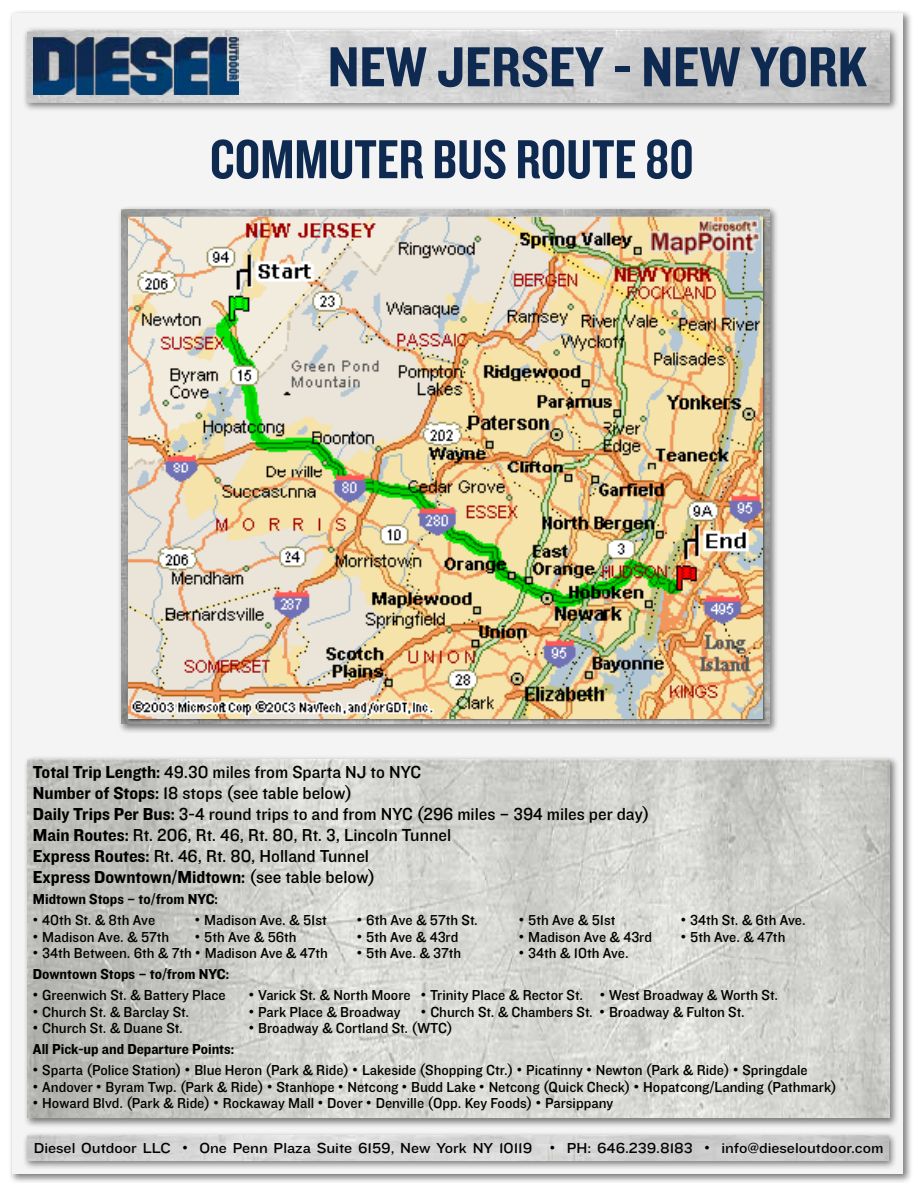
<style>
.page{position:relative;width:918px;height:1188px;background:#fff}
.page>*{position:absolute;margin:0;border:0;box-sizing:border-box;transform-origin:0 0}
.t1{font:58.5px "Knockout HTF50 Welterweight";color:#0e2a50}
.t2{font:57px "Knockout HTF49 Liteweight";color:#0e2a50}
.t3{font:18px/21px "Knockout HTF31 Junior Middlewt";color:#000}
.t4{font:18px "Knockout HTF51 Middleweight";color:#000}
.t5{font:15px "Knockout HTF31 Junior Middlewt";color:#000}
.t6{font:15px "Knockout HTF32 Junior Cruiserwt";color:#000}
.t7{font:15px "Knockout HTF51 Middleweight";color:#000}
.s1{font-family:"Knockout HTF51 Middleweight"}
.s2{font-family:"Knockout HTF31 Junior Middlewt"}
.s3{font-family:"Arial"}
</style>
<div class="page">
<div style="left:8px;top:9px;width:905px;height:1176px;background:#000;opacity:.5"></div>
<div style="left:12px;top:14px;width:891px;height:1160px;background:#f4f4f4"></div>
<div style="left:22px;top:1131px;width:876px;height:39px;background:#000;opacity:.5"></div>
<img style="left:27px;top:1136px;width:861px;height:24px">
<div style="left:22px;top:26px;width:877px;height:86px;background:#000;opacity:.5"></div>
<img style="left:27px;top:31px;width:863px;height:71px">
<img style="left:34px;top:36px;width:204px;height:59px">
<div style="left:117px;top:205px;width:662px;height:529px;background:#000;opacity:.5"></div>
<img style="left:121px;top:209px;width:648px;height:515px">
<img style="left:128px;top:217px;width:634px;height:501px">
<div style="left:23px;top:755px;width:877px;height:373px;background:#000;opacity:.5"></div>
<img style="left:27px;top:759px;width:863px;height:359px">
<h1 class="t1" style="left:328px;top:36px;width:541px">NEW JERSEY - NEW YORK</h1>
<h2 class="t2" style="left:210px;top:130px;width:486px">COMMUTER BUS ROUTE 80</h2>
<p class="t3" style="left:33px;top:762px;width:618px"><span class="s1">Total Trip Length:</span> 49.30 miles from Sparta NJ to NYC<br><span class="s1">Number of Stops:</span> 18 stops (see table below)<br><span class="s1">Daily Trips Per Bus:</span> 3-4 round trips to and from NYC (296 miles – 394 miles per day)<br><span class="s1">Main Routes:</span> Rt. 206, Rt. 46, Rt. 80, Rt. 3, Lincoln Tunnel<br><span class="s1">Express Routes:</span> Rt. 46, Rt. 80, Holland Tunnel</p>
<p class="t4" style="left:33px;top:868px;width:344px">Express Downtown/Midtown: <span class="s2">(see table below)</span></p>
<p class="t7" style="left:33px;top:891px;width:187px">Midtown Stops – to/from NYC:</p>
<p class="t5" style="left:33px;top:912px;width:124px"><span class="s3">•</span> 40th St. &amp; 8th Ave</p>
<p class="t5" style="left:195px;top:912px;width:133px"><span class="s3">•</span> Madison Ave. &amp; 51st</p>
<p class="t5" style="left:357px;top:912px;width:122px"><span class="s3">•</span> 6th Ave &amp; 57th St.</p>
<p class="t5" style="left:519px;top:912px;width:98px"><span class="s3">•</span> 5th Ave &amp; 51st</p>
<p class="t5" style="left:681px;top:912px;width:126px"><span class="s3">•</span> 34th St. &amp; 6th Ave.</p>
<p class="t5" style="left:33px;top:929px;width:138px"><span class="s3">•</span> Madison Ave. &amp; 57th</p>
<p class="t5" style="left:195px;top:929px;width:103px"><span class="s3">•</span> 5th Ave &amp; 56th</p>
<p class="t5" style="left:357px;top:929px;width:103px"><span class="s3">•</span> 5th Ave &amp; 43rd</p>
<p class="t5" style="left:519px;top:929px;width:135px"><span class="s3">•</span> Madison Ave &amp; 43rd</p>
<p class="t5" style="left:681px;top:929px;width:106px"><span class="s3">•</span> 5th Ave. &amp; 47th</p>
<p class="t5" style="left:33px;top:945px;width:297px"><span class="s3">•</span> 34th Between. 6th &amp; 7th <span class="s3">•</span> Madison Ave &amp; 47th</p>
<p class="t5" style="left:357px;top:945px;width:106px"><span class="s3">•</span> 5th Ave. &amp; 37th</p>
<p class="t5" style="left:519px;top:945px;width:111px"><span class="s3">•</span> 34th &amp; 10th Ave.</p>
<p class="t7" style="left:33px;top:966px;width:198px">Downtown Stops – to/from NYC:</p>
<p class="t5" style="left:33px;top:987px;width:194px"><span class="s3">•</span> Greenwich St. &amp; Battery Place</p>
<p class="t5" style="left:249px;top:987px;width:531px"><span class="s3">•</span> Varick St. &amp; North Moore <span class="s3">•</span> Trinity Place &amp; Rector St. <span class="s3">•</span> West Broadway &amp; Worth St.</p>
<p class="t5" style="left:33px;top:1004px;width:158px"><span class="s3">•</span> Church St. &amp; Barclay St.</p>
<p class="t5" style="left:249px;top:1004px;width:153px"><span class="s3">•</span> Park Place &amp; Broadway</p>
<p class="t5" style="left:421px;top:1004px;width:325px"><span class="s3">•</span> Church St. &amp; Chambers St. <span class="s3">•</span> Broadway &amp; Fulton St.</p>
<p class="t5" style="left:33px;top:1020px;width:151px"><span class="s3">•</span> Church St. &amp; Duane St.</p>
<p class="t5" style="left:249px;top:1020px;width:205px"><span class="s3">•</span> Broadway &amp; Cortland St. (WTC)</p>
<p class="t7" style="left:33px;top:1041px;width:203px">All Pick-up and Departure Points:</p>
<p class="t5" style="left:33px;top:1062px;width:776px"><span class="s3">•</span> Sparta (Police Station) <span class="s3">•</span> Blue Heron (Park &amp; Ride) <span class="s3">•</span> Lakeside (Shopping Ctr.) <span class="s3">•</span> Picatinny <span class="s3">•</span> Newton (Park &amp; Ride) <span class="s3">•</span> Springdale</p>
<p class="t5" style="left:33px;top:1079px;width:805px"><span class="s3">•</span> Andover <span class="s3">•</span> Byram Twp. (Park &amp; Ride) <span class="s3">•</span> Stanhope <span class="s3">•</span> Netcong <span class="s3">•</span> Budd Lake <span class="s3">•</span> Netcong (Quick Check) <span class="s3">•</span> Hopatcong/Landing (Pathmark)</p>
<p class="t5" style="left:33px;top:1095px;width:582px"><span class="s3">•</span> Howard Blvd. (Park &amp; Ride) <span class="s3">•</span> Rockaway Mall <span class="s3">•</span> Dover <span class="s3">•</span> Denville (Opp. Key Foods) <span class="s3">•</span> Parsippany</p>
<p class="t6" style="left:34px;top:1140px;width:851px">Diesel Outdoor LLC <span class="s3">•</span> One Penn Plaza Suite 6159, New York NY 10119 <span class="s3">•</span> PH: 646.239.8183 <span class="s3">•</span> info@dieseloutdoor.com</p>
</div>
